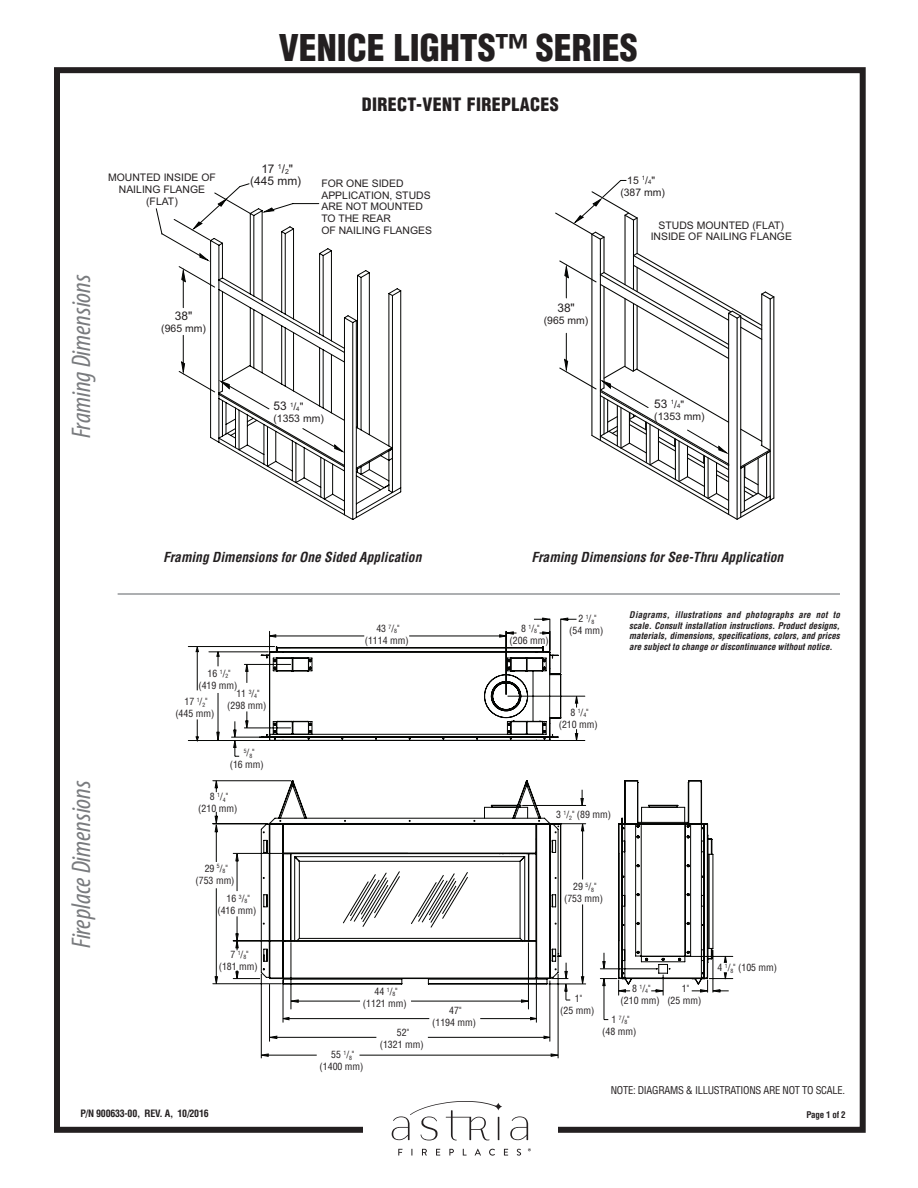
<style>
.page{position:relative;width:918px;height:1188px;background:#fff}
.page>*{position:absolute;margin:0;border:0;box-sizing:border-box;transform-origin:0 0}
.t1{font:900 condensed 36px "Helvetica";color:#231f20}
.Subhead_2{font:italic condensed 27px "Myriad Pro";color:#797b7e}
.models{font:900 condensed 18px "Helvetica";letter-spacing:.02em;color:#231f20}
.body_text{font:italic 700 condensed 13.5px "Helvetica";color:#231f20}
.t2{font:11.85px/11.9px "Arial";color:#231f20;text-align:center}
.Body_9_Cntr_-25{font:condensed 10.5px "Helvetica";letter-spacing:-.025em;color:#231f20}
.t3{font:10.35px/11.9px "Arial";color:#231f20;text-align:center}
.Body_9_Cntr_-25-2{font:700 condensed 9.9px "Helvetica";letter-spacing:-.025em;color:#231f20}
.t4{font:condensed 9.75px/11.7px "Helvetica";color:#231f20;text-align:center}
.Body_7_LH_Cond{font:italic 700 condensed 9px/10.8px "Helvetica";color:#231f20;text-align:justify}
.Body_9_5_LH_-25_Cond{font:700 condensed 9px "Helvetica";letter-spacing:-.025em;color:#231f20}
.t5{font:condensed 5.7px "Helvetica";color:#231f20}
.s1{font-size:10.35px}
.s2{font-size:6.15px}
.s3{font-size:9.75px}
</style>
<div class="page">
<div style="left:54px;top:67px;width:812px;height:1066px;border:6px solid #231f20"></div>
<div style="left:364px;top:1111px;width:194px;height:45px;background:#fff"></div>
<svg style="left:398px;top:1149px;width:5px;height:7px"></svg>
<svg style="left:422px;top:1149px;width:5px;height:7px"></svg>
<svg style="left:436px;top:1149px;width:4px;height:7px"></svg>
<svg style="left:449px;top:1149px;width:5px;height:7px"></svg>
<svg style="left:463px;top:1149px;width:4px;height:7px"></svg>
<svg style="left:475px;top:1149px;width:6px;height:7px"></svg>
<svg style="left:489px;top:1149px;width:6px;height:7px"></svg>
<svg style="left:504px;top:1149px;width:4px;height:7px"></svg>
<svg style="left:517px;top:1149px;width:4px;height:7px"></svg>
<svg style="left:510px;top:1116px;width:18px;height:24px"></svg>
<svg style="left:392px;top:1101px;width:110px;height:40px"></svg>
<hr style="left:118px;top:593px;width:722px;height:2px;background:#939598">
<svg style="left:188px;top:621px;width:545px;height:437px"></svg>
<svg style="left:560px;top:618px;width:17px;height:3px"></svg>
<svg style="left:268px;top:618px;width:283px;height:19px"></svg>
<svg style="left:245px;top:711px;width:3px;height:18px"></svg>
<svg style="left:245px;top:663px;width:3px;height:20px"></svg>
<svg style="left:196px;top:646px;width:23px;height:96px"></svg>
<svg style="left:233px;top:721px;width:6px;height:35px"></svg>
<svg style="left:215px;top:779px;width:3px;height:13px"></svg>
<svg style="left:215px;top:888px;width:3px;height:97px"></svg>
<svg style="left:215px;top:812px;width:3px;height:50px"></svg>
<svg style="left:236px;top:852px;width:3px;height:39px"></svg>
<svg style="left:236px;top:970px;width:2px;height:10px"></svg>
<svg style="left:236px;top:916px;width:3px;height:35px"></svg>
<svg style="left:260px;top:904px;width:469px;height:153px"></svg>
<svg style="left:263px;top:674px;width:441px;height:304px"></svg>
<svg style="left:210px;top:180px;width:417px;height:340px"></svg>
<hr style="left:637px;top:218px;width:1px;height:35px;background:#040503">
<hr style="left:633px;top:220px;width:1px;height:70px;background:#040503">
<hr style="left:624px;top:215px;width:2px;height:70px;background:#040503">
<hr style="left:603px;top:237px;width:2px;height:36px;background:#040503">
<hr style="left:600px;top:239px;width:1px;height:201px;background:#040503">
<hr style="left:592px;top:234px;width:1px;height:201px;background:#8f908f">
<hr style="left:591px;top:234px;width:1px;height:201px;background:#040503">
<svg style="left:558px;top:252px;width:217px;height:268px"></svg>
<svg style="left:554px;top:190px;width:84px;height:51px"></svg>
<svg style="left:155px;top:183px;width:165px;height:210px"></svg>
<p class="t1" style="left:279px;top:25px;width:361px">VENICE LIGHTS™ SERIES</p>
<p class="models" style="left:362px;top:93px;width:199px">DIRECT-VENT FIREPLACES</p>
<p class="t2" style="left:250px;top:163px;width:52px">17 <sup>1</sup>/<sub>2</sub>" (445 mm)</p>
<p class="t3" style="left:108px;top:172px;width:109px">MOUNTED INSIDE OF<br>NAILING FLANGE (FLAT)</p>
<p class="t3" style="left:321px;top:177px;width:112px;text-align:left">FOR ONE SIDED<br>APPLICATION, STUDS<br>ARE NOT MOUNTED<br>TO THE REAR<br>OF NAILING FLANGES</p>
<p class="Subhead_2" style="left:65px;top:438px;width:166px;rotate:-90deg">Framing Dimensions</p>
<p class="t2" style="left:175px;top:309px;width:19px">38"</p>
<p class="t3" style="left:161px;top:322px;width:46px">(965 mm)</p>
<p class="t2" style="left:273px;top:400px;width:31px">53 <sup>1</sup><span class="s1">/</span><span class="s2">4</span><span class="s1">"</span></p>
<p class="t3" style="left:273px;top:413px;width:52px">(1353 mm)</p>
<p class="t2" style="left:557px;top:302px;width:19px">38"</p>
<p class="t3" style="left:544px;top:314px;width:46px">(965 mm)</p>
<p class="t3" style="left:620px;top:174px;width:46px">15 <sup>1</sup>/<span class="s2">4</span>" (387 mm)</p>
<p class="t3" style="left:651px;top:219px;width:143px">STUDS MOUNTED (FLAT)<br>INSIDE OF NAILING FLANGE</p>
<p class="t2" style="left:654px;top:397px;width:31px">53 <sup>1</sup><span class="s1">/</span><span class="s2">4</span><span class="s1">"</span></p>
<p class="t3" style="left:654px;top:410px;width:52px">(1353 mm)</p>
<p class="Subhead_2" style="left:65px;top:948px;width:170px;rotate:-90deg">Fireplace Dimensions</p>
<p class="body_text" style="left:163px;top:548px;width:260px">Framing Dimensions for One Sided Application</p>
<p class="body_text" style="left:531px;top:548px;width:254px">Framing Dimensions for See-Thru Application</p>
<p class="t4" style="left:198px;top:667px;width:41px">16 <sup>1</sup>/<sub>2</sub>" (419 mm)</p>
<p class="t4" style="left:227px;top:687px;width:41px">11 <sup>3</sup>/<sub>4</sub>" (298 mm)</p>
<p class="t4" style="left:175px;top:696px;width:41px">17 <sup>1</sup>/<sub>2</sub>" (445 mm)</p>
<p class="t5" style="left:244px;top:750px;width:12px">5<span class="s3">/</span>8<span class="s3">"</span></p>
<p class="t4" style="left:230px;top:759px;width:36px">(16 mm)</p>
<p class="t4" style="left:198px;top:791px;width:41px">8 <sup>1</sup>/<sub>4</sub>"<br>(210 mm)</p>
<p class="t4" style="left:196px;top:862px;width:41px">29 <sup>5</sup>/<sub>8</sub>" (753 mm)</p>
<p class="t4" style="left:217px;top:892px;width:41px">16 <sup>3</sup>/<sub>8</sub>" (416 mm)</p>
<p class="t4" style="left:219px;top:949px;width:41px">7 <sup>1</sup>/<sub>8</sub>"<br>(181 mm)</p>
<p class="t4" style="left:365px;top:622px;width:45px">43 <sup>7</sup>/<sub>8</sub>" (1114 mm)</p>
<p class="t4" style="left:363px;top:986px;width:45px">44 <sup>1</sup>/<sub>8</sub>" (1121 mm)</p>
<p class="t4" style="left:320px;top:1049px;width:45px">55 <sup>1</sup>/<sub>8</sub>" (1400 mm)</p>
<p class="t4" style="left:380px;top:1027px;width:45px">52"<br>(1321 mm)</p>
<p class="t4" style="left:432px;top:1005px;width:45px">47"<br>(1194 mm)</p>
<p class="t4" style="left:510px;top:622px;width:41px">8 <sup>1</sup>/<sub>8</sub>"<br>(206 mm)</p>
<p class="t4" style="left:569px;top:613px;width:36px">2 <sup>1</sup>/<sub>8</sub>"<br>(54 mm)</p>
<p class="t4" style="left:559px;top:707px;width:41px">8 <sup>1</sup>/<sub>4</sub>"<br>(210 mm)</p>
<p class="Body_7_LH_Cond" style="left:629px;top:609px;width:212px">Diagrams, illustrations and photographs are not to scale. Consult installation instructions. Product designs, materials, dimensions, specifications, colors, and prices are subject to change or discontinuance without notice.</p>
<p class="t4" style="left:556px;top:809px;width:56px">3 <sup>1</sup>/<sub>2</sub>" (89 mm)</p>
<p class="t4" style="left:564px;top:881px;width:41px">29 <sup>5</sup>/<sub>8</sub>" (753 mm)</p>
<p class="t4" style="left:621px;top:983px;width:41px">8 <sup>1</sup>/<sub>4</sub>"<br>(210 mm)</p>
<p class="t4" style="left:560px;top:993px;width:36px">1"<br>(25 mm)</p>
<p class="t4" style="left:667px;top:983px;width:36px">1"<br>(25 mm)</p>
<p class="t4" style="left:602px;top:1014px;width:36px">1 <sup>7</sup>/<sub>8</sub>"<br>(48 mm)</p>
<p class="t4" style="left:717px;top:962px;width:61px">4 <sup>1</sup>/<sub>8</sub>" (105 mm)</p>
<p class="Body_9_Cntr_-25" style="left:611px;top:1083px;width:236px">NOTE: DIAGRAMS &amp; ILLUSTRATIONS ARE NOT TO SCALE.</p>
<p class="Body_9_Cntr_-25-2" style="left:80px;top:1107px;width:130px">P/N 900633-00, REV. A, 10/2016</p>
<p class="Body_9_5_LH_-25_Cond" style="left:807px;top:1109px;width:41px">Page 1 of 2</p>
</div>
